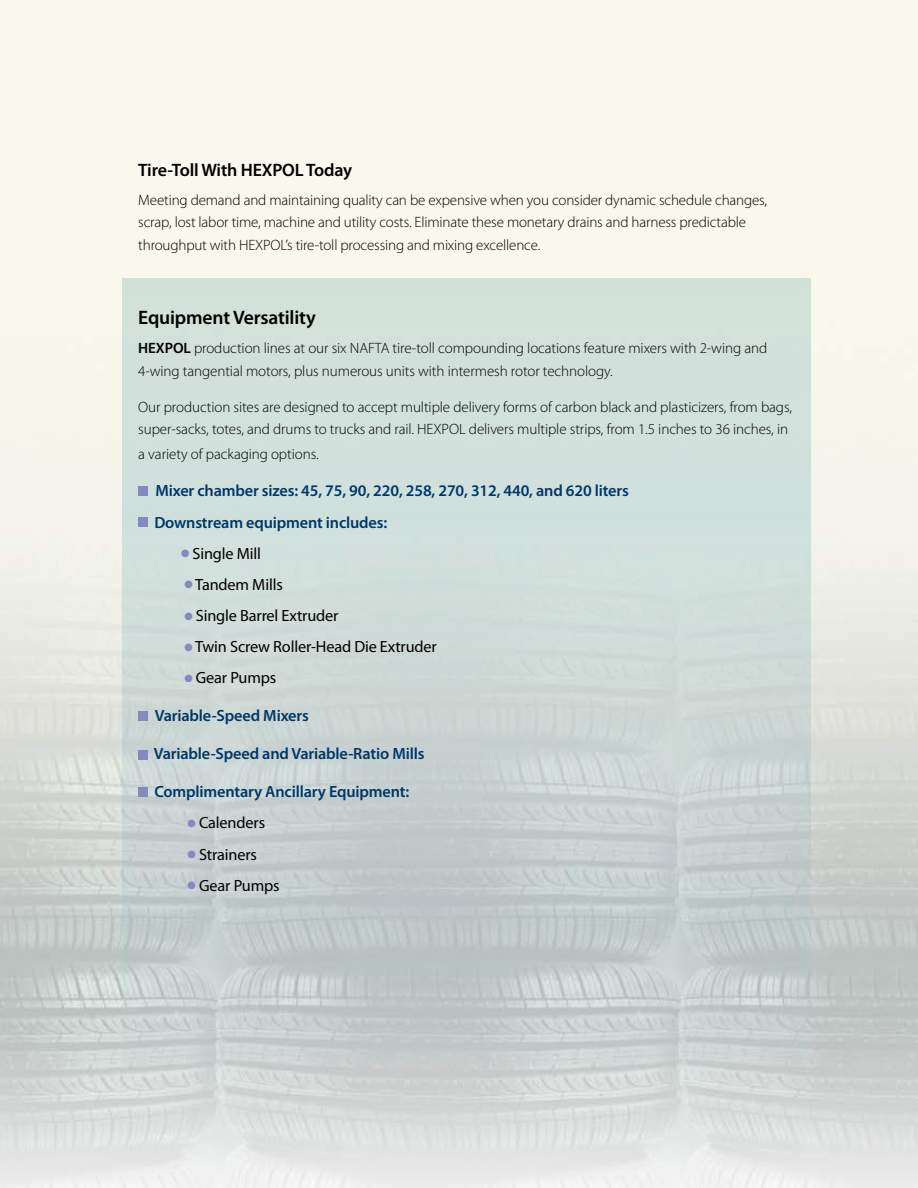
<style>
.page{position:relative;width:918px;height:1188px;background:#fff}
.page>*{position:absolute;margin:0;border:0;box-sizing:border-box;transform-origin:0 0}
.t1{font:600 19.5px "Myriad Pro";letter-spacing:-.01em;color:#000}
.t2{font:600 18px "Myriad Pro";letter-spacing:-.01em;color:#000}
.t3{font:600 16.35px/31.2px "Myriad Pro";letter-spacing:-.01em;color:#003768}
.t4{font:16.35px "Myriad Pro";letter-spacing:-.01em;color:#000}
.t5{font:300 15px/22.5px "Myriad Pro";letter-spacing:-.005em;color:#000}
.s1{font-weight:600}
.s2{color:#8489c2}
</style>
<div class="page">
<img style="left:122px;top:278px;width:688px;height:787px">
<div style="left:138px;top:486px;width:10px;height:10px;background:#8489c2"></div>
<div style="left:138px;top:518px;width:10px;height:9px;background:#8489c2"></div>
<div style="left:138px;top:711px;width:10px;height:10px;background:#8489c2"></div>
<div style="left:138px;top:750px;width:10px;height:10px;background:#8489c2"></div>
<div style="left:138px;top:787px;width:10px;height:10px;background:#8489c2"></div>
<p class="t2" style="left:138px;top:158px;width:215px">Tire-Toll With HEXPOL Today</p>
<p class="t5" style="left:138px;top:189px;width:630px">Meeting demand and maintaining quality can be expensive when you consider dynamic schedule changes, scrap, lost labor time, machine and utility costs. Eliminate these monetary drains and harness predictable throughput with HEXPOL’s tire-toll processing and mixing excellence.</p>
<h1 class="t1" style="left:138px;top:305px;width:179px">Equipment Versatility</h1>
<p class="t5" style="left:138px;top:337px;width:630px"><span class="s1">HEXPOL</span> production lines at our six NAFTA tire-toll compounding locations feature mixers with 2-wing and<br>4-wing tangential motors, plus numerous units with intermesh rotor technology.</p>
<p class="t5" style="left:138px;top:396px;width:655px">Our production sites are designed to accept multiple delivery forms of carbon black and plasticizers, from bags, super-sacks, totes, and drums to trucks and rail. HEXPOL delivers multiple strips, from 1.5 inches to 36 inches, in</p>
<p class="t5" style="left:138px;top:443px;width:182px">a variety of packaging options.</p>
<p class="t3" style="left:154px;top:475px;width:476px">Mixer chamber sizes: 45, 75, 90, 220, 258, 270, 312, 440, and 620 liters<br>Downstream equipment includes:</p>
<p class="t4" style="left:181px;top:543px;width:82px"><span class="s2">●</span> Single Mill</p>
<p class="t4" style="left:184px;top:574px;width:100px"><span class="s2">●</span> Tandem Mills</p>
<p class="t4" style="left:184px;top:606px;width:156px"><span class="s2">●</span> Single Barrel Extruder</p>
<p class="t4" style="left:184px;top:637px;width:254px"><span class="s2">●</span> Twin Screw Roller-Head Die Extruder</p>
<p class="t4" style="left:184px;top:668px;width:94px"><span class="s2">●</span> Gear Pumps</p>
<p class="t3" style="left:155px;top:700px;width:156px">Variable-Speed Mixers</p>
<p class="t3" style="left:154px;top:738px;width:272px">Variable-Speed and Variable-Ratio Mills</p>
<p class="t3" style="left:154px;top:776px;width:256px">Complimentary Ancillary Equipment:</p>
<p class="t4" style="left:188px;top:813px;width:79px"><span class="s2">●</span> Calenders</p>
<p class="t4" style="left:188px;top:844px;width:71px"><span class="s2">●</span> Strainers</p>
<p class="t4" style="left:188px;top:875px;width:94px"><span class="s2">●</span> Gear Pumps</p>
</div>
